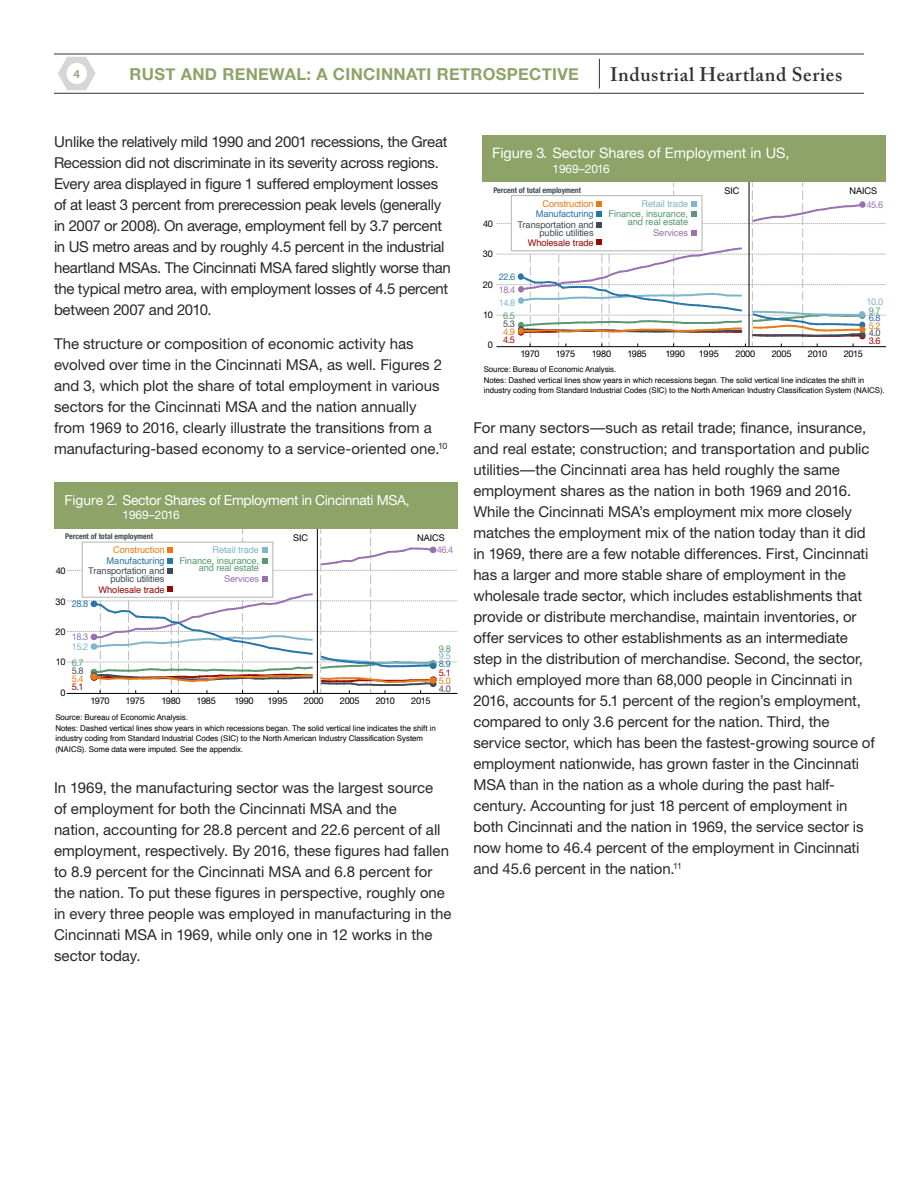
<style>
.page{position:relative;width:918px;height:1188px;background:#fff}
.page>*{position:absolute;margin:0;border:0;box-sizing:border-box;transform-origin:0 0}
.t1{font:600 19.5px "Adobe Caslon Pro";letter-spacing:.03em;color:#333}
.t2{font:700 16.5px "Helvetica Neue";letter-spacing:.02em;color:#8da368}
.t3{font:15px/21px "Helvetica Neue";letter-spacing:-.005em;color:#292829}
.t4{font:14.55px "Helvetica Neue";color:#fff}
.t5{font:13.8px "Helvetica Neue";letter-spacing:-.025em;color:#fff}
.t6{font:600 12px "Myriad Pro";color:#8da368}
.t7{font:11.85px "Helvetica Neue";color:#fff}
.t8{font:9.3px "Helvetica Neue";letter-spacing:-.025em;color:#000}
.t9{font:9.3px/7.9px "Helvetica";letter-spacing:-.005em;color:#414b56;text-align:right}
.t10{font:9.3px/7.9px "Helvetica";letter-spacing:-.005em;color:#599871;text-align:right}
.t11{font:9.3px "Helvetica";letter-spacing:-.005em;color:#960909}
.t12{font:9.3px "Helvetica";letter-spacing:-.005em;color:#2875a8}
.t13{font:9.3px "Helvetica";letter-spacing:-.005em;color:#e67a17}
.t14{font:9.3px "Helvetica";letter-spacing:-.005em;color:#7fb6ca}
.t15{font:9.3px "Helvetica";letter-spacing:-.005em;color:#9971b1}
.t16{font:9.3px "Helvetica Neue";letter-spacing:-.05em;color:#9971b1}
.t17{font:9.3px "Helvetica Neue";color:#7fb6ca}
.t18{font:9.3px "Helvetica Neue";color:#2875a8}
.t19{font:9.3px "Helvetica Neue";color:#599871}
.t20{font:9.3px "Helvetica Neue";color:#414b56}
.t21{font:9.3px "Helvetica Neue";color:#e67a17}
.t22{font:9.3px "Helvetica Neue";color:#960909}
.t23{font:7.95px/10.5px "Helvetica";letter-spacing:-.005em;color:#000}
.t24{font:700 condensed 7.95px "Helvetica Neue";letter-spacing:-.005em;color:#414b56}
</style>
<div class="page">
<svg style="left:599px;top:59px;width:1px;height:29px"></svg>
<svg style="left:58px;top:57px;width:38px;height:33px"></svg>
<hr style="left:54px;top:54px;width:810px;height:1px;background:#333">
<hr style="left:54px;top:93px;width:810px;height:1px;background:#333">
<hr style="left:67px;top:693px;width:390px;height:1px;background:#000">
<div style="left:54px;top:482px;width:403px;height:47px;background:#8da368"></div>
<svg style="left:67px;top:529px;width:390px;height:164px"></svg>
<hr style="left:496px;top:346px;width:390px;height:1px;background:#000">
<div style="left:482px;top:135px;width:404px;height:47px;background:#8da368"></div>
<svg style="left:497px;top:182px;width:389px;height:165px"></svg>
<div style="left:859px;top:311px;width:6px;height:7px;background:#7fb6ca;border-radius:50%"></div>
<div style="left:859px;top:326px;width:7px;height:7px;background:#e67a17;border-radius:50%"></div>
<p class="t6" style="left:73px;top:66px;width:8px">4</p>
<p class="t2" style="left:130px;top:64px;width:451px">RUST AND RENEWAL: A CINCINNATI RETROSPECTIVE</p>
<h1 class="t1" style="left:610px;top:63px;width:234px">Industrial Heartland Series</h1>
<p class="t3" style="left:54px;top:131px;width:398px">Unlike the relatively mild 1990 and 2001 recessions, the Great Recession did not discriminate in its severity across regions.<br>Every area displayed in figure 1 suffered employment losses of at least 3 percent from prerecession peak levels (generally in 2007 or 2008). On average, employment fell by 3.7 percent in US metro areas and by roughly 4.5 percent in the industrial heartland MSAs. The Cincinnati MSA fared slightly worse than the typical metro area, with employment losses of 4.5 percent between 2007 and 2010.</p>
<p class="t3" style="left:54px;top:333px;width:395px">The structure or composition of economic activity has evolved over time in the Cincinnati MSA, as well. Figures 2 and 3, which plot the share of total employment in various sectors for the Cincinnati MSA and the nation annually from 1969 to 2016, clearly illustrate the transitions from a manufacturing-based economy to a service-oriented one.<sup>10</sup></p>
<p class="t5" style="left:65px;top:492px;width:347px">Figure 2. Sector Shares of Employment in Cincinnati MSA,</p>
<p class="t7" style="left:122px;top:508px;width:59px">1969–2016</p>
<p class="t8" style="left:293px;top:532px;width:16px">SIC</p>
<p class="t8" style="left:417px;top:532px;width:29px">NAICS</p>
<p class="t13" style="left:113px;top:543px;width:53px">Construction</p>
<p class="t12" style="left:107px;top:553px;width:59px">Manufacturing</p>
<p class="t9" style="left:88px;top:567px;width:78px">Transportation and public utilities</p>
<p class="t11" style="left:99px;top:582px;width:68px">Wholesale trade</p>
<p class="t24" style="left:65px;top:531px;width:89px">Percent of total employment</p>
<p class="t16" style="left:437px;top:544px;width:18px">46.4</p>
<p class="t14" style="left:212px;top:543px;width:48px">Retail trade</p>
<p class="t10" style="left:179px;top:557px;width:81px">Finance, insurance, and real estate</p>
<p class="t15" style="left:224px;top:572px;width:37px">Services</p>
<p class="t8" style="left:56px;top:565px;width:11px">40</p>
<p class="t8" style="left:55px;top:596px;width:12px">30</p>
<p class="t8" style="left:55px;top:626px;width:12px">20</p>
<p class="t8" style="left:56px;top:656px;width:11px">10</p>
<p class="t8" style="left:60px;top:687px;width:7px">0</p>
<p class="t18" style="left:72px;top:598px;width:18px">28.8</p>
<p class="t16" style="left:72px;top:631px;width:18px">18.3</p>
<p class="t17" style="left:72px;top:641px;width:18px">15.2</p>
<p class="t19" style="left:72px;top:657px;width:13px">6.7</p>
<p class="t20" style="left:72px;top:665px;width:13px">5.8</p>
<p class="t21" style="left:72px;top:673px;width:13px">5.4</p>
<p class="t22" style="left:72px;top:681px;width:13px">5.1</p>
<p class="t19" style="left:439px;top:643px;width:13px">9.8</p>
<p class="t17" style="left:439px;top:651px;width:13px">9.5</p>
<p class="t18" style="left:439px;top:659px;width:13px">8.9</p>
<p class="t22" style="left:439px;top:668px;width:13px">5.1</p>
<p class="t21" style="left:439px;top:675px;width:13px">5.0</p>
<p class="t20" style="left:439px;top:683px;width:13px">4.0</p>
<p class="t8" style="left:90px;top:695px;width:21px">1970</p>
<p class="t8" style="left:126px;top:695px;width:21px">1975</p>
<p class="t8" style="left:161px;top:695px;width:21px">1980</p>
<p class="t8" style="left:197px;top:695px;width:21px">1985</p>
<p class="t8" style="left:234px;top:695px;width:21px">1990</p>
<p class="t8" style="left:268px;top:695px;width:22px">1995</p>
<p class="t8" style="left:304px;top:695px;width:21px">2000</p>
<p class="t8" style="left:340px;top:695px;width:21px">2005</p>
<p class="t8" style="left:376px;top:695px;width:21px">2010</p>
<p class="t8" style="left:411px;top:695px;width:21px">2015</p>
<p class="t23" style="left:55px;top:712px;width:382px">Source: Bureau of Economic Analysis.<br>Notes: Dashed vertical lines show years in which recessions began. The solid vertical line indicates the shift in industry coding from Standard Industrial Codes (SIC) to the North American Industry Classification System (NAICS). Some data were imputed. See the appendix.</p>
<p class="t3" style="left:54px;top:777px;width:399px">In 1969, the manufacturing sector was the largest source<br>of employment for both the Cincinnati MSA and the<br>nation, accounting for 28.8 percent and 22.6 percent of all employment, respectively. By 2016, these figures had fallen to 8.9 percent for the Cincinnati MSA and 6.8 percent for the nation. To put these figures in perspective, roughly one in every three people was employed in manufacturing in the Cincinnati MSA in 1969, while only one in 12 works in the sector today.</p>
<p class="t4" style="left:492px;top:144px;width:299px">Figure 3. Sector Shares of Employment in US,</p>
<p class="t7" style="left:552px;top:161px;width:59px">1969–2016</p>
<p class="t8" style="left:725px;top:185px;width:16px">SIC</p>
<p class="t8" style="left:850px;top:185px;width:29px">NAICS</p>
<p class="t13" style="left:542px;top:196px;width:53px">Construction</p>
<p class="t12" style="left:536px;top:207px;width:59px">Manufacturing</p>
<p class="t9" style="left:517px;top:221px;width:78px">Transportation and public utilities</p>
<p class="t11" style="left:528px;top:236px;width:68px">Wholesale trade</p>
<p class="t24" style="left:493px;top:185px;width:89px">Percent of total employment</p>
<p class="t14" style="left:642px;top:196px;width:48px">Retail trade</p>
<p class="t10" style="left:609px;top:210px;width:81px">Finance, insurance, and real estate</p>
<p class="t15" style="left:653px;top:225px;width:37px">Services</p>
<p class="t16" style="left:867px;top:199px;width:18px">45.6</p>
<p class="t8" style="left:483px;top:218px;width:11px">40</p>
<p class="t8" style="left:483px;top:249px;width:12px">30</p>
<p class="t8" style="left:483px;top:279px;width:12px">20</p>
<p class="t8" style="left:483px;top:309px;width:11px">10</p>
<p class="t8" style="left:488px;top:340px;width:7px">0</p>
<p class="t18" style="left:499px;top:272px;width:18px">22.6</p>
<p class="t16" style="left:499px;top:284px;width:18px">18.4</p>
<p class="t17" style="left:499px;top:297px;width:18px">14.8</p>
<p class="t17" style="left:867px;top:296px;width:18px">10.0</p>
<p class="t19" style="left:869px;top:305px;width:13px">9.7</p>
<p class="t18" style="left:869px;top:312px;width:13px">6.8</p>
<p class="t21" style="left:869px;top:320px;width:13px">5.2</p>
<p class="t20" style="left:869px;top:327px;width:13px">4.0</p>
<p class="t22" style="left:869px;top:335px;width:13px">3.6</p>
<p class="t19" style="left:503px;top:310px;width:13px">6.5</p>
<p class="t20" style="left:503px;top:318px;width:13px">5.3</p>
<p class="t21" style="left:503px;top:326px;width:13px">4.9</p>
<p class="t22" style="left:503px;top:334px;width:13px">4.5</p>
<p class="t8" style="left:520px;top:348px;width:21px">1970</p>
<p class="t8" style="left:556px;top:348px;width:21px">1975</p>
<p class="t8" style="left:592px;top:348px;width:21px">1980</p>
<p class="t8" style="left:627px;top:348px;width:21px">1985</p>
<p class="t8" style="left:665px;top:348px;width:21px">1990</p>
<p class="t8" style="left:699px;top:348px;width:22px">1995</p>
<p class="t8" style="left:736px;top:348px;width:21px">2000</p>
<p class="t8" style="left:772px;top:348px;width:21px">2005</p>
<p class="t8" style="left:808px;top:348px;width:21px">2010</p>
<p class="t8" style="left:844px;top:348px;width:21px">2015</p>
<p class="t23" style="left:484px;top:364px;width:403px">Source: Bureau of Economic Analysis.<br>Notes: Dashed vertical lines show years in which recessions began. The solid vertical line indicates the shift in industry coding from Standard Industrial Codes (SIC) to the North American Industry Classification System (NAICS).</p>
<p class="t3" style="left:473px;top:417px;width:403px">For many sectors—such as retail trade; finance, insurance, and real estate; construction; and transportation and public utilities—the Cincinnati area has held roughly the same employment shares as the nation in both 1969 and 2016.<br>While the Cincinnati MSA’s employment mix more closely matches the employment mix of the nation today than it did in 1969, there are a few notable differences. First, Cincinnati has a larger and more stable share of employment in the wholesale trade sector, which includes establishments that provide or distribute merchandise, maintain inventories, or offer services to other establishments as an intermediate step in the distribution of merchandise. Second, the sector, which employed more than 68,000 people in Cincinnati in 2016, accounts for 5.1 percent of the region’s employment, compared to only 3.6 percent for the nation. Third, the service sector, which has been the fastest-growing source of employment nationwide, has grown faster in the Cincinnati MSA than in the nation as a whole during the past half&shy;century. Accounting for just 18 percent of employment in both Cincinnati and the nation in 1969, the service sector is now home to 46.4 percent of the employment in Cincinnati and 45.6 percent in the nation.<sup>11</sup></p>
</div>
